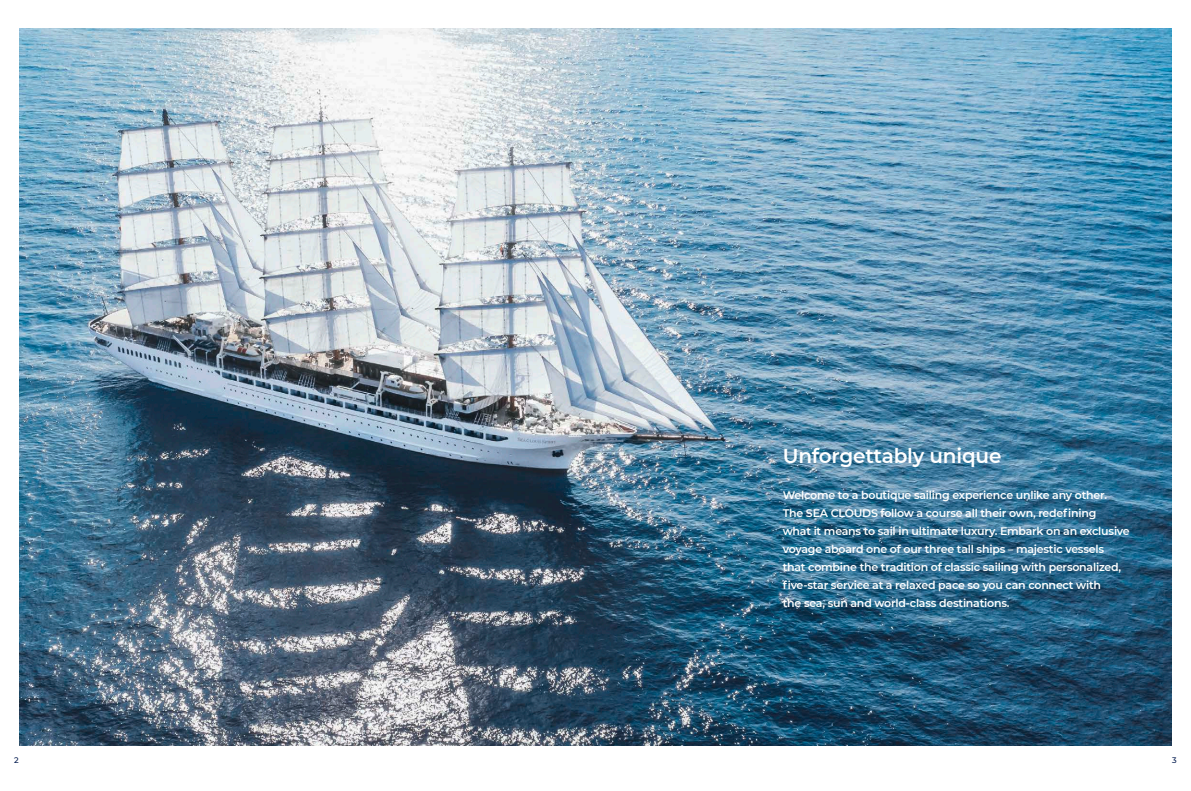
<style>
.page{position:relative;width:1191px;height:791px;background:#fff}
.page>*{position:absolute;margin:0;border:0;box-sizing:border-box;transform-origin:0 0}
.t1{font:600 20px "Montserrat";letter-spacing:-.01em;color:#fff}
.t2{font:600 11px/18px "Montserrat";letter-spacing:-.02em;color:#fff}
.t3{font:500 8px "Montserrat";color:#021a4e}
</style>
<div class="page">
<img style="left:20px;top:28px;width:1151px;height:717px">
<p class="t1" style="left:782px;top:442px;width:220px">Unforgettably unique</p>
<p class="t2" style="left:782px;top:486px;width:348px">Welcome to a boutique sailing experience unlike any other.<br>The SEA CLOUDS follow a course all their own, redefining<br>what it means to sail in ultimate luxury. Embark on an exclusive voyage aboard one of our three tall ships – majestic vessels<br>that combine the tradition of classic sailing with personalized, five-star service at a relaxed pace so you can connect with<br>the sea, sun and world-class destinations.</p>
<p class="t3" style="left:14px;top:755px;width:6px">2</p>
<p class="t3" style="left:1172px;top:755px;width:6px">3</p>
</div>
